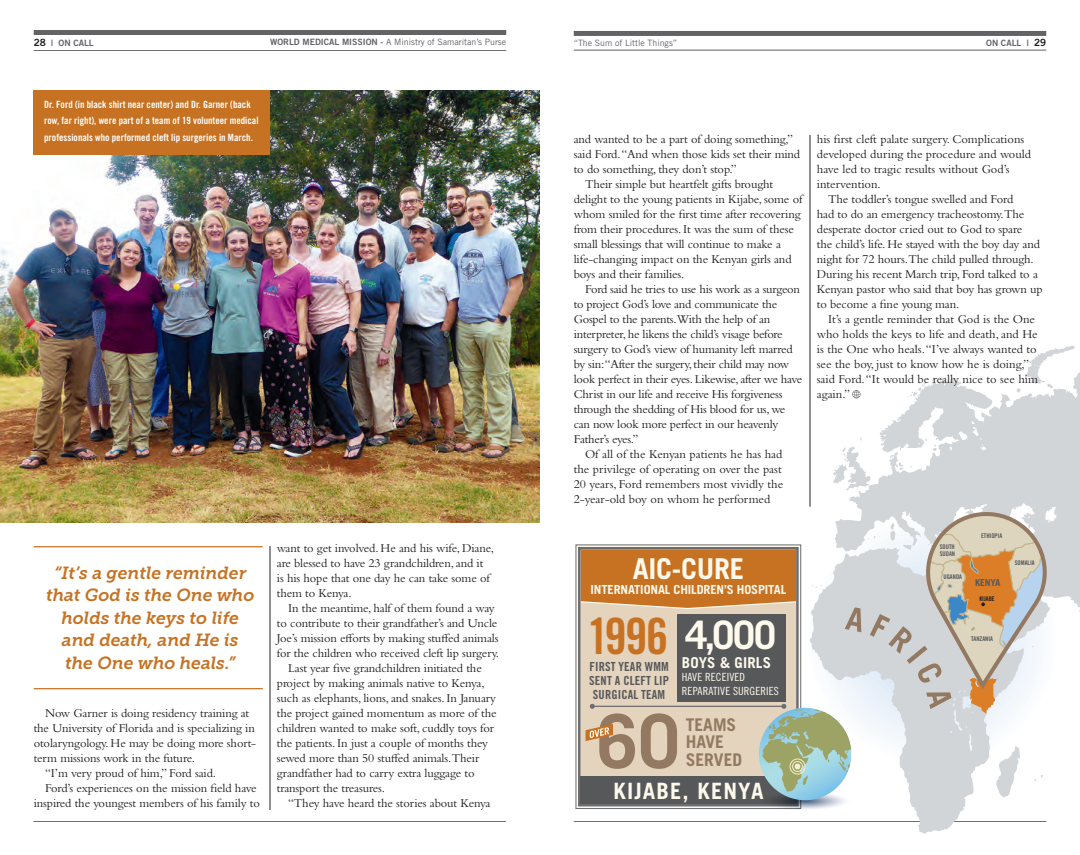
<style>
.page{position:relative;width:1080px;height:855px;background:#fff}
.page>*{position:absolute;margin:0;border:0;box-sizing:border-box;transform-origin:0 0}
.t1{font:50px "Trade Gothic LT Std Bd Cn 20";color:#c77222}
.t2{font:700 39.25px "Trade Gothic LT Std";color:#fdf9ec}
.t3{font:700 28.75px "Trade Gothic LT Std";letter-spacing:-.01em;color:#fdf9ec}
.t4{font:700 22.5px "Trade Gothic LT Std";letter-spacing:.05em;color:#fdf9ec}
.t5{font:italic 17.5px/22.5px "Museo Slab 700";color:#c77222;text-align:center}
.t6{font:700 17.5px "Trade Gothic LT Std";color:#937961}
.t7{font:700 15px "Trade Gothic LT Std";letter-spacing:.01em;color:#fdf9ec}
.t8{font:12.5px/15px "Bembo Std";letter-spacing:-.01em;color:#231f20}
.t9{font:12.5px/13.8px "Trade Gothic LT Std Bd Cn 20";letter-spacing:.01em;color:#57585a}
.t10{font:700 12.5px "Trade Gothic LT Std";letter-spacing:-.01em;color:#fdf9ec}
.t11{font:11.25px "Trade Gothic LT Std Cn 18";letter-spacing:.01em;color:#fdf9ec}
.t12{font:10px/16.2px "Trade Gothic LT Std Bd Cn 20";color:#fff}
.t13{font:700 9.5px "Trade Gothic LT Std";letter-spacing:-.02em;color:#57585a}
.t14{font:8.75px "Trade Gothic LT Std";color:#636366}
.t15{font:8.75px "Trade Gothic LT Std Bd 2";color:#636366}
.t16{font:6.38px "Trade Gothic LT Std Bd Cn 20";color:#57585a}
.t17{font:6.38px "Trade Gothic LT Std Bd Cn 20";color:#231f20}
.s1{font-size:10px;color:#231f20}
.s2{font-family:"Trade Gothic LT Std Bd 2"}
</style>
<div class="page">
<hr style="left:574px;top:821px;width:472px;height:1px;background:#231f20">
<svg style="left:810px;top:556px;width:237px;height:278px"></svg>
<svg style="left:1046px;top:372px;width:34px;height:319px"></svg>
<svg style="left:833px;top:346px;width:243px;height:206px;fill:#d2d5d8"></svg>
<div style="left:902px;top:448px;width:28px;height:17px;background:#fff"></div>
<div style="left:34px;top:30px;width:472px;height:5px;background:#636366"></div>
<hr style="left:34px;top:50px;width:472px;height:1px;background:#231f20">
<div style="left:574px;top:31px;width:472px;height:5px;background:#636366"></div>
<hr style="left:574px;top:50px;width:472px;height:1px;background:#231f20">
<hr style="left:33px;top:821px;width:473px;height:1px;background:#231f20">
<svg style="left:575px;top:544px;width:227px;height:265px"></svg>
<svg style="left:577px;top:546px;width:223px;height:262px;background:#b7997b"></svg>
<div style="left:581px;top:776px;width:216px;height:28px;background:#57585a"></div>
<svg style="left:586px;top:704px;width:91px;height:65px;background:#c1ab92"></svg>
<svg style="left:758px;top:791px;width:93px;height:19px"></svg>
<svg style="left:759px;top:708px;width:92px;height:92px;background:#9bbaa4"></svg>
<svg style="left:779px;top:704px;width:43px;height:20px"></svg>
<div style="left:790px;top:759px;width:15px;height:15px;border:1px solid #f4efcc;border-radius:50%"></div>
<div style="left:792px;top:761px;width:11px;height:11px;border:1px solid #f4efcc;border-radius:50%"></div>
<svg style="left:795px;top:764px;width:5px;height:5px"></svg>
<hr style="left:34px;top:546px;width:229px;height:1px;background:#c77222">
<hr style="left:34px;top:688px;width:229px;height:1px;background:#c77222">
<svg style="left:852px;top:390px;width:8px;height:8px"></svg>
<img style="left:0;top:90px;width:540px;height:433px">
<div style="left:34px;top:90px;width:236px;height:64px;background:#c77222"></div>
<hr style="left:810px;top:135px;width:1px;height:372px;background:#231f20">
<hr style="left:270px;top:546px;width:1px;height:264px;background:#231f20">
<svg style="left:845px;top:510px;width:201px;height:204px;background:#d3ccc2"></svg>
<p class="t15" style="left:34px;top:38px;width:62px"><span class="s1">28</span> | ON CALL</p>
<p class="t14" style="left:270px;top:37px;width:238px"><span class="s2">WORLD MEDICAL MISSION -</span> A Ministry of Samaritan’s Purse</p>
<p class="t14" style="left:574px;top:37px;width:105px">“The Sum of Little Things”</p>
<p class="t15" style="left:986px;top:38px;width:62px">ON CALL | <span class="s1">29</span></p>
<p class="t12" style="left:44px;top:96px;width:216px">Dr. Ford (in black shirt near center) and Dr. Garner (back row, far right), were part of a team of 19 volunteer medical professionals who performed cleft lip surgeries in March.</p>
<p class="t5" style="left:46px;top:562px;width:210px">“It’s a gentle reminder that God is the One who holds the keys to life and death, and He is the One who heals.”</p>
<p class="t8" style="left:34px;top:705px;width:224px;text-indent:11px">Now Garner is doing residency training at the University of Florida and is specializing in otolaryngology. He may be doing more short&shy;term missions work in the future.</p>
<p class="t8" style="left:45px;top:765px;width:173px">“I’m very proud of him,” Ford said.</p>
<p class="t8" style="left:34px;top:780px;width:228px;text-align:right">Ford’s experiences on the mission field have inspired the youngest members of his family to</p>
<p class="t8" style="left:277px;top:540px;width:219px">want to get involved. He and his wife, Diane, are blessed to have 23 grandchildren, and it<br>is his hope that one day he can take some of them to Kenya.</p>
<p class="t8" style="left:277px;top:600px;width:224px;text-align:center">In the meantime, half of them found a way<br>to contribute to their grandfather’s and Uncle Joe’s mission efforts by making stuffed animals for the children who received cleft lip surgery.</p>
<p class="t8" style="left:277px;top:660px;width:221px;text-indent:11px">Last year five grandchildren initiated the project by making animals native to Kenya, such as elephants, lions, and snakes. In January the project gained momentum as more of the children wanted to make soft, cuddly toys for the patients. In just a couple of months they sewed more than 50 stuffed animals.Their grandfather had to carry extra luggage to transport the treasures.</p>
<p class="t8" style="left:288px;top:795px;width:204px">“They have heard the stories about Kenya</p>
<p class="t8" style="left:574px;top:132px;width:228px">and wanted to be a part of doing something,” said Ford.“And when those kids set their mind to do something, they don’t stop.”</p>
<p class="t8" style="left:574px;top:177px;width:230px;text-indent:11px">Their simple but heartfelt gifts brought delight to the young patients in Kijabe, some of whom smiled for the first time after recovering from their procedures. It was the sum of these small blessings that will continue to make a life-changing impact on the Kenyan girls and boys and their families.</p>
<p class="t8" style="left:574px;top:282px;width:230px;text-indent:11px">Ford said he tries to use his work as a surgeon to project God’s love and communicate the Gospel to the parents.With the help of an interpreter, he likens the child’s visage before surgery to God’s view of humanity left marred by sin:“After the surgery, their child may now look perfect in their eyes. Likewise, after we have Christ in our life and receive His forgiveness through the shedding of His blood for us, we can now look more perfect in our heavenly Father’s eyes.”</p>
<p class="t8" style="left:574px;top:447px;width:211px;text-indent:11px">Of all of the Kenyan patients he has had the privilege of operating on over the past 20 years, Ford remembers most vividly the 2-year-old boy on whom he performed</p>
<p class="t3" style="left:633px;top:551px;width:113px">AIC-CURE</p>
<p class="t10" style="left:591px;top:582px;width:197px">INTERNATIONAL CHILDREN’S HOSPITAL</p>
<p class="t2" style="left:686px;top:611px;width:92px">4,000</p>
<p class="t1" style="left:587px;top:605px;width:83px">1996</p>
<p class="t7" style="left:682px;top:653px;width:91px">BOYS &amp; GIRLS</p>
<p class="t11" style="left:682px;top:671px;width:65px">HAVE RECEIVED</p>
<p class="t11" style="left:682px;top:685px;width:99px">REPARATIVE SURGERIES</p>
<p class="t9" style="left:589px;top:660px;width:81px">FIRST YEAR WMM</p>
<p class="t9" style="left:589px;top:674px;width:81px">SENT A CLEFT LIP<br>SURGICAL TEAM</p>
<p class="t6" style="left:686px;top:714px;width:52px">TEAMS</p>
<p class="t6" style="left:686px;top:731px;width:40px">HAVE</p>
<p class="t6" style="left:686px;top:749px;width:58px">SERVED</p>
<p class="t4" style="left:613px;top:778px;width:152px">KIJABE, KENYA</p>
<p class="t8" style="left:817px;top:132px;width:216px">his first cleft palate surgery. Complications developed during the procedure and would have led to tragic results without God’s intervention.</p>
<p class="t8" style="left:817px;top:192px;width:227px;text-indent:11px">The toddler’s tongue swelled and Ford<br>had to do an emergency tracheostomy.The desperate doctor cried out to God to spare<br>the child’s life. He stayed with the boy day and night for 72 hours.The child pulled through.<br>During his recent March trip, Ford talked to a Kenyan pastor who said that boy has grown up to become a fine young man.</p>
<p class="t8" style="left:817px;top:312px;width:223px;text-indent:11px">It’s a gentle reminder that God is the One who holds the keys to life and death, and He is the One who heals. “I’ve always wanted to see the boy, just to know how he is doing,” said Ford. “It would be really nice to see him again.”</p>
<p class="t16" style="left:940px;top:543px;width:16px">SOUTH</p>
<p class="t16" style="left:940px;top:550px;width:17px">SUDAN</p>
<p class="t16" style="left:944px;top:573px;width:20px">UGANDA</p>
<p class="t16" style="left:981px;top:532px;width:23px">ETHIOPIA</p>
<p class="t13" style="left:975px;top:577px;width:27px">KENYA</p>
<p class="t17" style="left:979px;top:595px;width:17px">KIJABE</p>
<p class="t16" style="left:1015px;top:559px;width:21px">SOMALIA</p>
<p class="t16" style="left:971px;top:635px;width:23px">TANZANIA</p>
</div>
